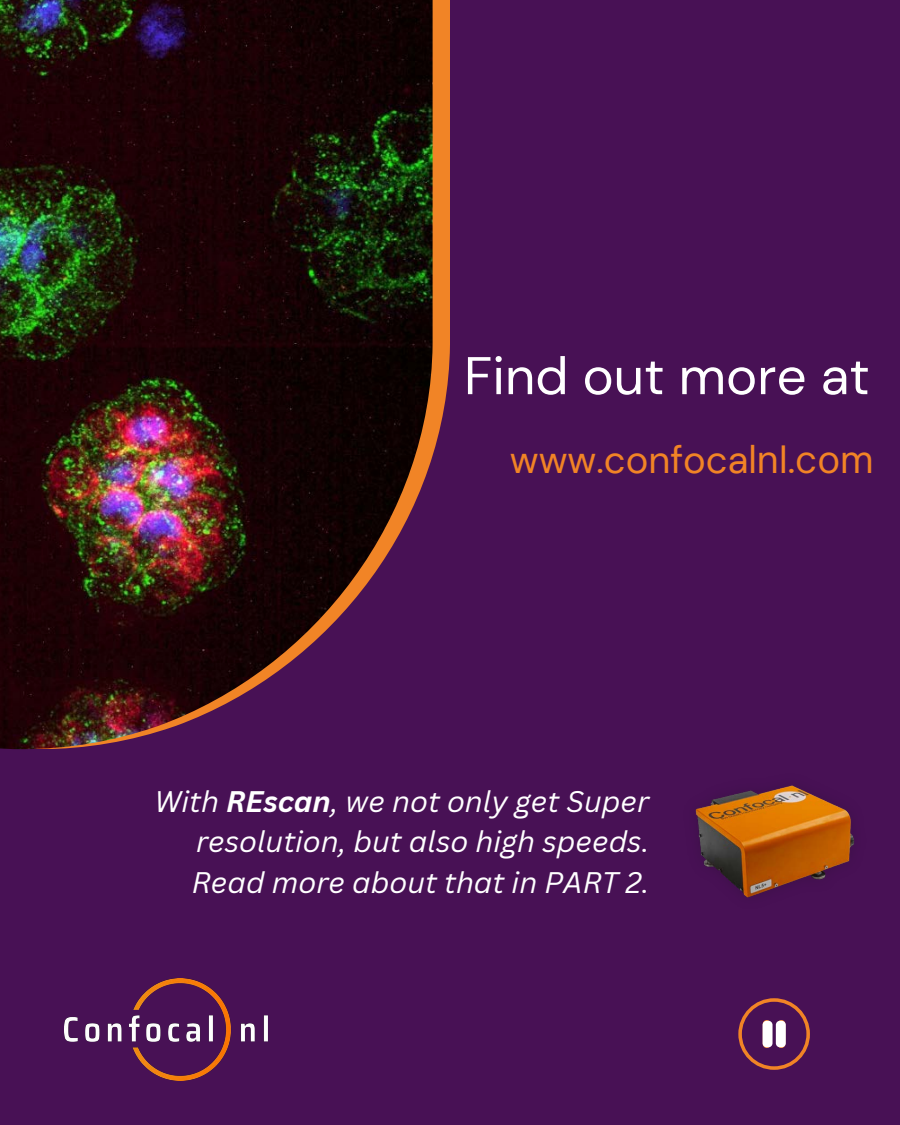
<style>
.page{position:relative;width:900px;height:1125px;background:#481155}
.page>*{position:absolute;margin:0;border:0;box-sizing:border-box;transform-origin:0 0}
.t1{font:52.9px "DM Sans";color:#fff}
.t2{font:38.3px "DM Sans";color:#f18426}
.t3{font:italic 29px/40.5px "Canva Sans";color:#fff;text-align:justify}
.s1{font-family:"DM Sans 9 pt"}
.s2{font-weight:700}
</style>
<div class="page">
<svg style="left:433px;top:0;width:17px;height:454px;background:#e27a29"></svg>
<img style="left:0;top:0;width:433px;height:749px">
<img style="left:695px;top:785px;width:159px;height:113px">
<svg style="left:738px;top:998px;width:72px;height:72px"></svg>
<div style="left:763px;top:1020px;width:8px;height:28px;background:#f8cca6;border-radius:4px"></div>
<div style="left:763px;top:1021px;width:10px;height:26px;background:#fff;border-radius:4px"></div>
<div style="left:776px;top:1021px;width:10px;height:26px;background:#fff;border-radius:4px"></div>
<img style="left:64px;top:979px;width:203px;height:101px">
<p class="t1" style="left:464px;top:342px;width:407px">Find out more at</p>
<p class="t2" style="left:510px;top:435px;width:366px">www.confocal<span class="s1">nl</span>.<span class="s1">com</span></p>
<p class="t3" style="left:192px;top:780px;width:459px;text-indent:-37px">With <span class="s2">REscan</span>, we not only get Super resolution, but also high speeds.<br>Read more about that in PART 2.</p>
</div>
